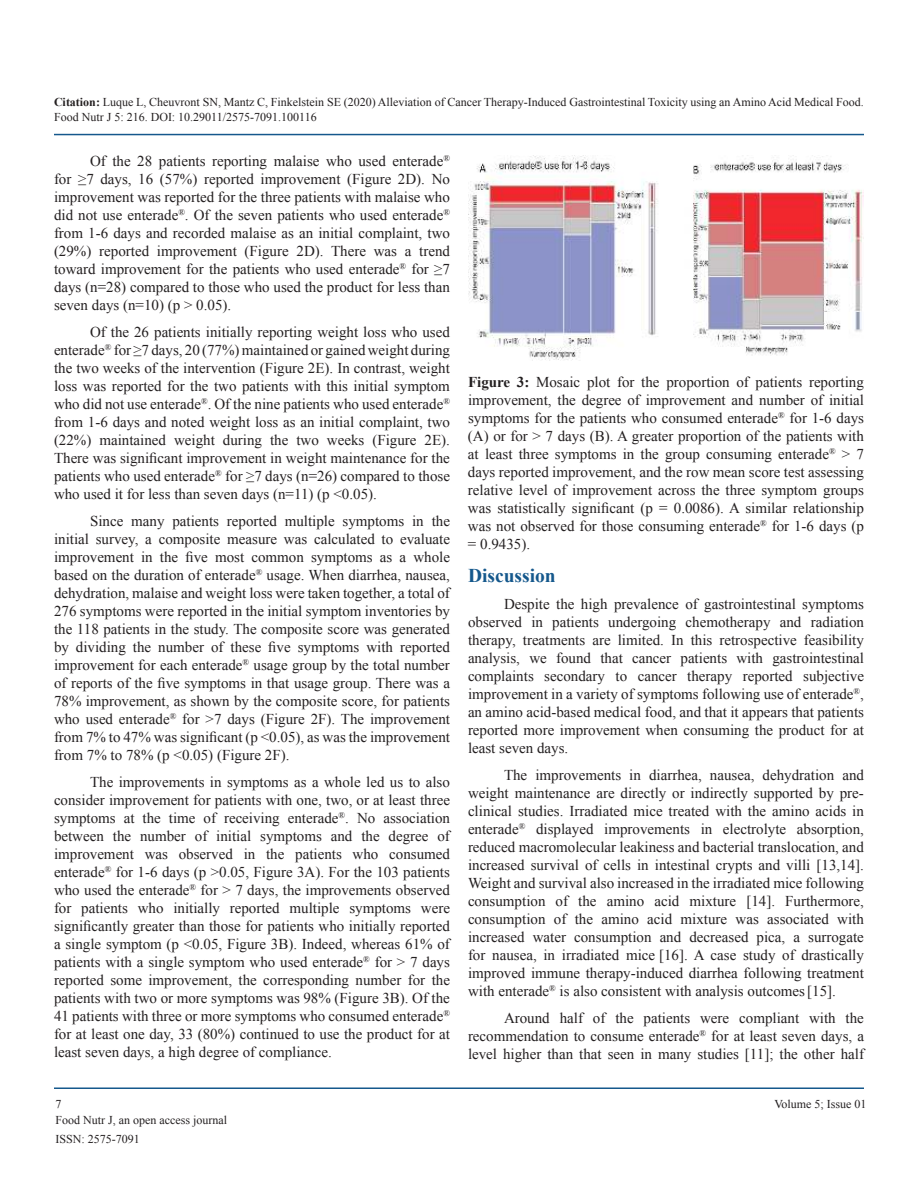
<style>
.page{position:relative;width:918px;height:1188px;background:#fff}
.page>*{position:absolute;margin:0;border:0;box-sizing:border-box;transform-origin:0 0}
.t1{font:700 19.5px "Times New Roman";color:#15588c}
.t2{font:15px/18px "Times New Roman";color:#231f20;text-align:justify}
.t3{font:12px/14.4px "Times New Roman";color:#231f20}
.s1{font-weight:700}
</style>
<div class="page">
<hr style="left:54px;top:134px;width:810px;height:1px;background:#15588c">
<hr style="left:54px;top:1087px;width:810px;height:2px;background:#15588c">
<img style="left:468px;top:155px;width:396px;height:205px">
<p class="t3" style="left:54px;top:96px;width:811px"><span class="s1">Citation:</span> Luque L, Cheuvront SN, Mantz C, Finkelstein SE (2020) Alleviation of Cancer Therapy-Induced Gastrointestinal Toxicity using an Amino Acid Medical Food.<br>Food Nutr J 5: 216. DOI: 10.29011/2575-7091.100116</p>
<p class="t2" style="left:54px;top:153px;width:398px;text-indent:36px">Of the 28 patients reporting malaise who used enterade<sup>® </sup>for ≥7 days, 16 (57%) reported improvement (Figure 2D). No improvement was reported for the three patients with malaise who did not use enterade<sup>®</sup>. Of the seven patients who used enterade<sup>® </sup>from 1-6 days and recorded malaise as an initial complaint, two (29%) reported improvement (Figure 2D). There was a trend toward improvement for the patients who used enterade<sup>®</sup> for ≥7 days (n=28) compared to those who used the product for less than seven days (n=10) (p &gt; 0.05).</p>
<p class="t2" style="left:54px;top:324px;width:398px;text-indent:36px">Of the 26 patients initially reporting weight loss who used enterade<sup>®</sup> for ≥7 days, 20 (77%) maintained or gained weight during the two weeks of the intervention (Figure 2E). In contrast, weight loss was reported for the two patients with this initial symptom who did not use enterade<sup>®</sup>. Of the nine patients who used enterade<sup>® </sup>from 1-6 days and noted weight loss as an initial complaint, two (22%) maintained weight during the two weeks (Figure 2E).<br>There was significant improvement in weight maintenance for the patients who used enterade<sup>®</sup> for ≥7 days (n=26) compared to those who used it for less than seven days (n=11) (p &lt;0.05).</p>
<p class="t2" style="left:54px;top:513px;width:398px;text-indent:36px">Since many patients reported multiple symptoms in the initial survey, a composite measure was calculated to evaluate improvement in the five most common symptoms as a whole based on the duration of enterade<sup>®</sup> usage. When diarrhea, nausea, dehydration, malaise and weight loss were taken together, a total of 276 symptoms were reported in the initial symptom inventories by the 118 patients in the study. The composite score was generated by dividing the number of these five symptoms with reported improvement for each enterade<sup>®</sup> usage group by the total number of reports of the five symptoms in that usage group. There was a 78% improvement, as shown by the composite score, for patients who used enterade<sup>®</sup> for &gt;7 days (Figure 2F). The improvement from 7% to 47% was significant (p &lt;0.05), as was the improvement from 7% to 78% (p &lt;0.05) (Figure 2F).</p>
<p class="t2" style="left:54px;top:774px;width:398px;text-indent:36px">The improvements in symptoms as a whole led us to also consider improvement for patients with one, two, or at least three symptoms at the time of receiving enterade<sup>®</sup>. No association between the number of initial symptoms and the degree of improvement was observed in the patients who consumed enterade<sup>®</sup> for 1-6 days (p &gt;0.05, Figure 3A). For the 103 patients who used the enterade<sup>®</sup> for &gt; 7 days, the improvements observed for patients who initially reported multiple symptoms were significantly greater than those for patients who initially reported a single symptom (p &lt;0.05, Figure 3B). Indeed, whereas 61% of patients with a single symptom who used enterade<sup>®</sup> for &gt; 7 days reported some improvement, the corresponding number for the patients with two or more symptoms was 98% (Figure 3B). Of the 41 patients with three or more symptoms who consumed enterade<sup>® </sup>for at least one day, 33 (80%) continued to use the product for at least seven days, a high degree of compliance.</p>
<p class="t2" style="left:468px;top:375px;width:398px"><span class="s1">Figure 3:</span> Mosaic plot for the proportion of patients reporting improvement, the degree of improvement and number of initial symptoms for the patients who consumed enterade<sup>®</sup> for 1-6 days (A) or for &gt; 7 days (B). A greater proportion of the patients with at least three symptoms in the group consuming enterade<sup>®</sup> &gt; 7 days reported improvement, and the row mean score test assessing relative level of improvement across the three symptom groups was statistically significant (p = 0.0086). A similar relationship was not observed for those consuming enterade<sup>®</sup> for 1-6 days (p = 0.9435).</p>
<h1 class="t1" style="left:468px;top:569px;width:89px">Discussion</h1>
<p class="t2" style="left:468px;top:596px;width:398px;text-indent:36px">Despite the high prevalence of gastrointestinal symptoms observed in patients undergoing chemotherapy and radiation therapy, treatments are limited. In this retrospective feasibility analysis, we found that cancer patients with gastrointestinal complaints secondary to cancer therapy reported subjective improvement in a variety of symptoms following use of enterade<sup>®</sup>, an amino acid-based medical food, and that it appears that patients reported more improvement when consuming the product for at least seven days.</p>
<p class="t2" style="left:468px;top:767px;width:398px;text-indent:36px">The improvements in diarrhea, nausea, dehydration and weight maintenance are directly or indirectly supported by pre&shy;clinical studies. Irradiated mice treated with the amino acids in enterade<sup>®</sup> displayed improvements in electrolyte absorption, reduced macromolecular leakiness and bacterial translocation, and increased survival of cells in intestinal crypts and villi [13,14].<br>Weight and survival also increased in the irradiated mice following consumption of the amino acid mixture [14]. Furthermore, consumption of the amino acid mixture was associated with increased water consumption and decreased pica, a surrogate for nausea, in irradiated mice [16]. A case study of drastically improved immune therapy-induced diarrhea following treatment with enterade<sup>®</sup> is also consistent with analysis outcomes[15].</p>
<p class="t2" style="left:468px;top:1010px;width:398px;text-indent:36px">Around half of the patients were compliant with the recommendation to consume enterade<sup>®</sup> for at least seven days, a level higher than that seen in many studies [11]; the other half</p>
<p class="t3" style="left:56px;top:1098px;width:7px">7</p>
<p class="t3" style="left:774px;top:1098px;width:94px">Volume 5; Issue 01</p>
<p class="t3" style="left:56px;top:1112px;width:173px;line-height:18.9px">Food Nutr J, an open access journal<br>ISSN: 2575-7091</p>
</div>
